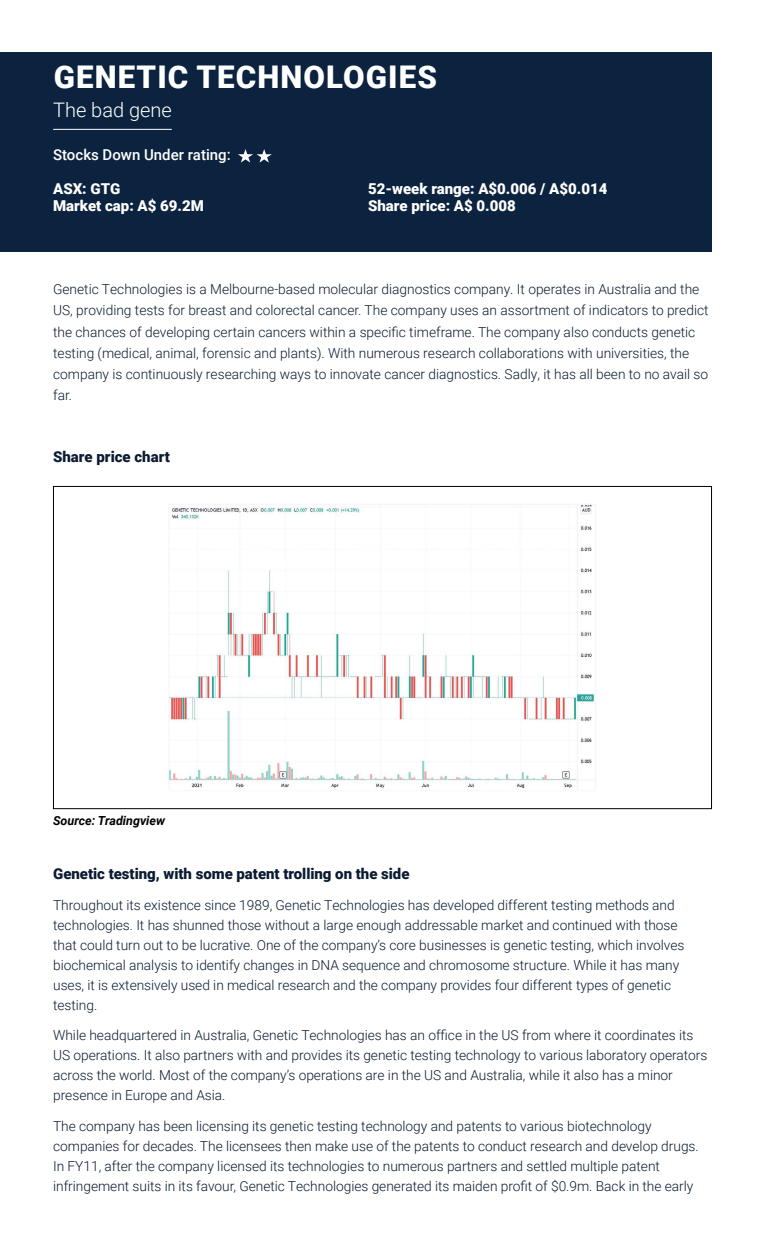
<style>
.page{position:relative;width:765px;height:1260px;background:#fff}
.page>*{position:absolute;margin:0;border:0;box-sizing:border-box;transform-origin:0 0}
.t1{font:900 31.25px "Roboto";letter-spacing:.035em;color:#fff}
.t2{font:300 20px "Roboto";color:#fff}
.t3{font:900 15px "Roboto";color:#fff}
.t4{font:900 15px "Roboto";color:#0b1b31}
.t5{font:500 15px "Roboto";color:#fff}
.t6{font:300 13.75px/20px "Roboto";color:#0b1b31}
.t7{font:italic 700 12.5px "Roboto";color:#000}
</style>
<div class="page">
<div style="left:0;top:52px;width:712px;height:200px;background:#0c233f"></div>
<hr style="left:53px;top:129px;width:119px;height:1px;background:#fff">
<svg style="left:238px;top:149px;width:34px;height:14px"></svg>
<img style="left:169px;top:504px;width:427px;height:284px">
<h1 class="t1" style="left:54px;top:55px;width:385px">GENETIC TECHNOLOGIES</h1>
<h2 class="t2" style="left:53px;top:96px;width:120px">The bad gene</h2>
<p class="t5" style="left:53px;top:144px;width:179px">Stocks Down Under rating:</p>
<p class="t3" style="left:53px;top:179px;width:69px">ASX: GTG</p>
<p class="t3" style="left:368px;top:179px;width:241px">52-week range: A$0.006 / A$0.014</p>
<p class="t3" style="left:53px;top:195px;width:152px">Market cap: A$ 69.2M</p>
<p class="t3" style="left:368px;top:195px;width:149px">Share price: A$ 0.008</p>
<p class="t6" style="left:53px;top:278px;width:657px;line-height:21.2px">Genetic Technologies is a Melbourne-based molecular diagnostics company. It operates in Australia and the US, providing tests for breast and colorectal cancer. The company uses an assortment of indicators to predict the chances of developing certain cancers within a specific timeframe. The company also conducts genetic testing (medical, animal, forensic and plants). With numerous research collaborations with universities, the company is continuously researching ways to innovate cancer diagnostics. Sadly, it has all been to no avail so far.</p>
<p class="t4" style="left:53px;top:446px;width:118px">Share price chart</p>
<p class="t7" style="left:53px;top:812px;width:113px">Source: Tradingview</p>
<p class="t4" style="left:53px;top:863px;width:358px">Genetic testing, with some patent trolling on the side</p>
<p class="t6" style="left:53px;top:894px;width:633px">Throughout its existence since 1989, Genetic Technologies has developed different testing methods and technologies. It has shunned those without a large enough addressable market and continued with those that could turn out to be lucrative. One of the company’s core businesses is genetic testing, which involves biochemical analysis to identify changes in DNA sequence and chromosome structure. While it has many uses, it is extensively used in medical research and the company provides four different types of genetic testing.</p>
<p class="t6" style="left:53px;top:1025px;width:656px">While headquartered in Australia, Genetic Technologies has an office in the US from where it coordinates its US operations. It also partners with and provides its genetic testing technology to various laboratory operators across the world. Most of the company’s operations are in the US and Australia, while it also has a minor presence in Europe and Asia.</p>
<p class="t6" style="left:53px;top:1115px;width:647px">The company has been licensing its genetic testing technology and patents to various biotechnology companies for decades. The licensees then make use of the patents to conduct research and develop drugs.<br>In FY11, after the company licensed its technologies to numerous partners and settled multiple patent infringement suits in its favour, Genetic Technologies generated its maiden profit of $0.9m. Back in the early</p>
</div>
